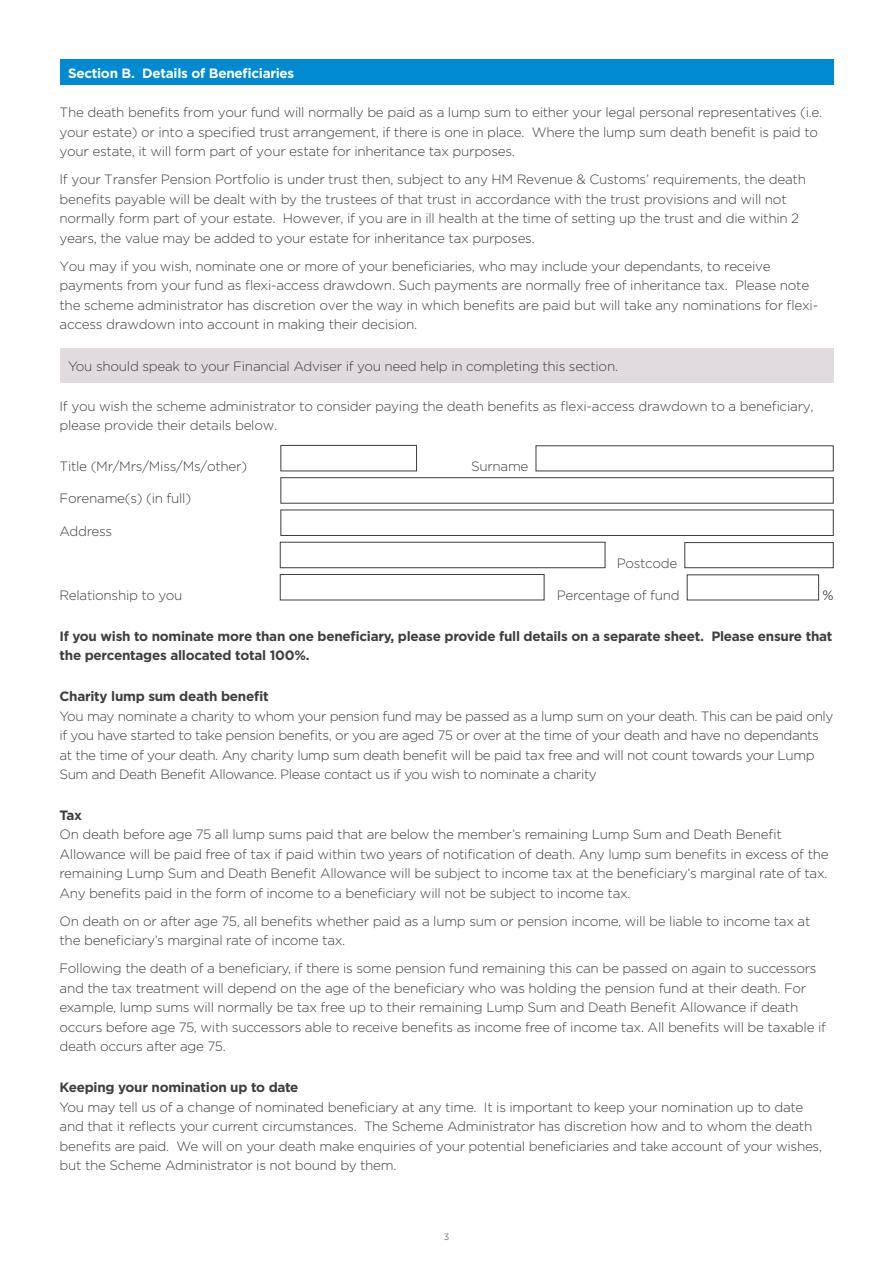
<style>
.page{position:relative;width:893px;height:1263px;background:#fff}
.page>*{position:absolute;margin:0;border:0;box-sizing:border-box;transform-origin:0 0}
.t1{font:300 13.5px/19.5px "Gotham";letter-spacing:-.02em;color:#3e3e3f}
.t2{font:700 13.5px/19.5px "Gotham";letter-spacing:-.02em;color:#3e3e3f}
.t3{font:700 13.5px "Gotham";letter-spacing:-.02em;color:#fff}
.t4{font:300 13.5px "Gotham";color:#231f20}
.t5{font:300 9px "Gotham";color:#3e3e3f}
</style>
<div class="page">
<div style="left:60px;top:60px;width:773px;height:25px;background:#008ad0"></div>
<div style="left:60px;top:349px;width:773px;height:34px;background:#e1dbdf"></div>
<div style="left:281px;top:445px;width:136px;height:26px;border:1px solid #3e3e3f"></div>
<div style="left:281px;top:477px;width:552px;height:26px;background:#fff;border:1px solid #3e3e3f"></div>
<div style="left:281px;top:510px;width:552px;height:26px;background:#fff;border:1px solid #3e3e3f"></div>
<div style="left:280px;top:542px;width:325px;height:26px;background:#fff;border:1px solid #3e3e3f"></div>
<div style="left:685px;top:542px;width:148px;height:26px;background:#fff;border:1px solid #3e3e3f"></div>
<div style="left:280px;top:574px;width:264px;height:26px;background:#fff;border:1px solid #3e3e3f"></div>
<p class="t3" style="left:68px;top:64px;width:228px">Section B. Details of Beneficiaries</p>
<p class="t1" style="left:60px;top:102px;width:764px">The death benefits from your fund will normally be paid as a lump sum to either your legal personal representatives (i.e. your estate) or into a specified trust arrangement, if there is one in place. Where the lump sum death benefit is paid to your estate, it will form part of your estate for inheritance tax purposes.</p>
<p class="t1" style="left:60px;top:169px;width:748px">If your Transfer Pension Portfolio is under trust then, subject to any HM Revenue &amp; Customs’ requirements, the death benefits payable will be dealt with by the trustees of that trust in accordance with the trust provisions and will not normally form part of your estate. However, if you are in ill health at the time of setting up the trust and die within 2 years, the value may be added to your estate for inheritance tax purposes.</p>
<p class="t1" style="left:60px;top:256px;width:760px">You may if you wish, nominate one or more of your beneficiaries, who may include your dependants, to receive payments from your fund as flexi-access drawdown. Such payments are normally free of inheritance tax. Please note the scheme administrator has discretion over the way in which benefits are paid but will take any nominations for flexi&shy;access drawdown into account in making their decision.</p>
<p class="t1" style="left:68px;top:356px;width:552px">You should speak to your Financial Adviser if you need help in completing this section.</p>
<p class="t1" style="left:60px;top:396px;width:755px">If you wish the scheme administrator to consider paying the death benefits as flexi-access drawdown to a beneficiary, please provide their details below.</p>
<p class="t1" style="left:60px;top:456px;width:189px">Title (Mr/Mrs/Miss/Ms/other)</p>
<p class="t1" style="left:471px;top:456px;width:59px">Surname</p>
<p class="t1" style="left:60px;top:488px;width:133px">Forename(s) (in full)</p>
<p class="t1" style="left:60px;top:521px;width:54px">Address</p>
<p class="t1" style="left:617px;top:553px;width:62px">Postcode</p>
<p class="t1" style="left:60px;top:585px;width:125px">Relationship to you</p>
<p class="t1" style="left:557px;top:585px;width:124px">Percentage of fund</p>
<p class="t4" style="left:822px;top:587px;width:13px">%</p>
<p class="t2" style="left:60px;top:626px;width:774px">If you wish to nominate more than one beneficiary, please provide full details on a separate sheet. Please ensure that the percentages allocated total 100%.</p>
<p class="t2" style="left:60px;top:687px;width:211px">Charity lump sum death benefit</p>
<p class="t1" style="left:60px;top:706px;width:775px">You may nominate a charity to whom your pension fund may be passed as a lump sum on your death. This can be paid only if you have started to take pension benefits, or you are aged 75 or over at the time of your death and have no dependants at the time of your death. Any charity lump sum death benefit will be paid tax free and will not count towards your Lump Sum and Death Benefit Allowance. Please contact us if you wish to nominate a charity</p>
<p class="t2" style="left:60px;top:805px;width:24px">Tax</p>
<p class="t1" style="left:60px;top:824px;width:771px">On death before age 75 all lump sums paid that are below the member’s remaining Lump Sum and Death Benefit Allowance will be paid free of tax if paid within two years of notification of death. Any lump sum benefits in excess of the remaining Lump Sum and Death Benefit Allowance will be subject to income tax at the beneficiary’s marginal rate of tax.<br>Any benefits paid in the form of income to a beneficiary will not be subject to income tax.</p>
<p class="t1" style="left:60px;top:911px;width:752px">On death on or after age 75, all benefits whether paid as a lump sum or pension income, will be liable to income tax at the beneficiary’s marginal rate of income tax.</p>
<p class="t1" style="left:60px;top:958px;width:768px">Following the death of a beneficiary, if there is some pension fund remaining this can be passed on again to successors and the tax treatment will depend on the age of the beneficiary who was holding the pension fund at their death. For example, lump sums will normally be tax free up to their remaining Lump Sum and Death Benefit Allowance if death occurs before age 75, with successors able to receive benefits as income free of income tax. All benefits will be taxable if death occurs after age 75.</p>
<p class="t2" style="left:60px;top:1077px;width:241px">Keeping your nomination up to date</p>
<p class="t1" style="left:60px;top:1097px;width:764px">You may tell us of a change of nominated beneficiary at any time. It is important to keep your nomination up to date and that it reflects your current circumstances. The Scheme Administrator has discretion how and to whom the death benefits are paid. We will on your death make enquiries of your potential beneficiaries and take account of your wishes, but the Scheme Administrator is not bound by them.</p>
<p class="t5" style="left:444px;top:1231px;width:7px">3</p>
</div>
